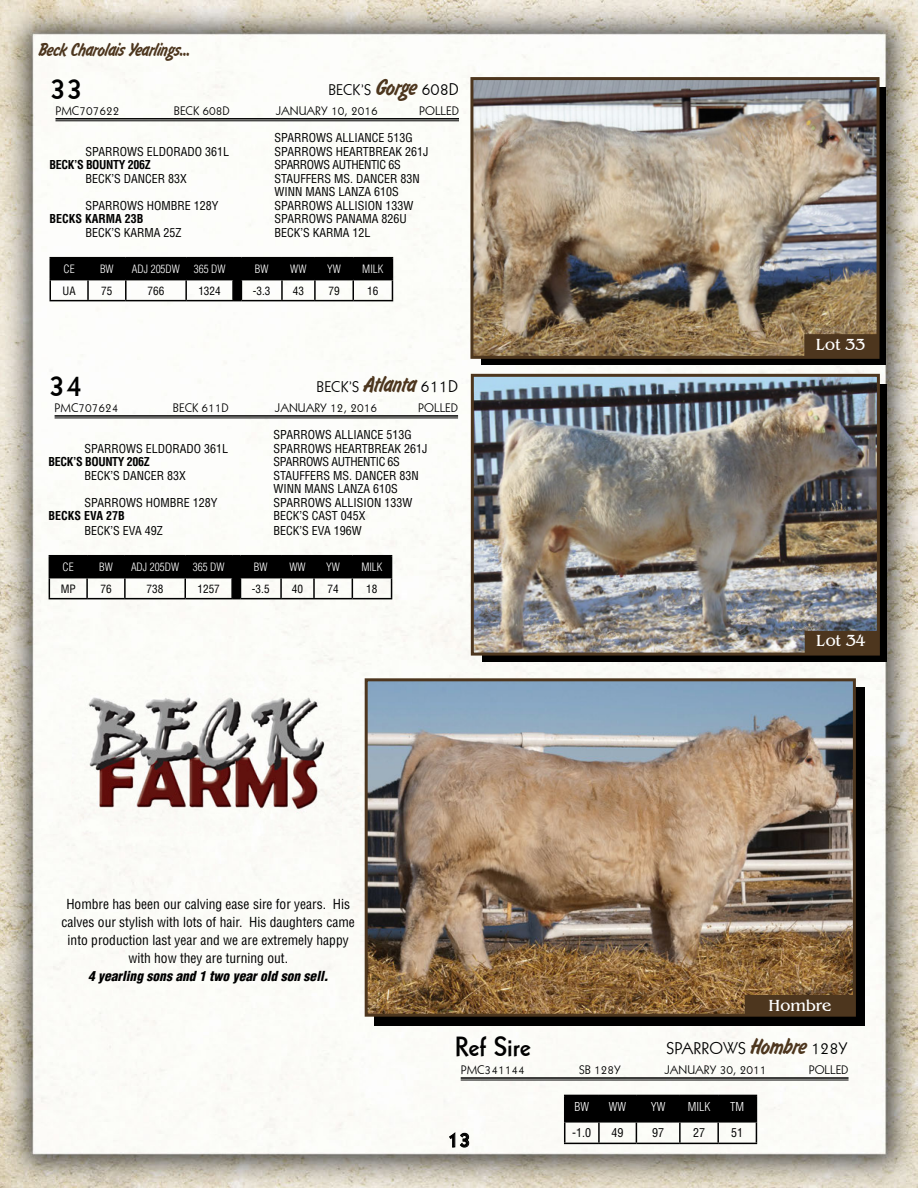
<style>
.page{position:relative;width:918px;height:1188px;background:#fff}
.page>*{position:absolute;margin:0;border:0;box-sizing:border-box;transform-origin:0 0}
.t1{font:30px "Geometric 231 BT Bold C";color:#000}
.t2{font:27px "Geometric 231 BT Bold C";color:#000}
.t3{font:24px "Flash D Ligh";color:#4d361e}
.t4{font:21px "Geometric 231 BT Bold C";color:#000}
.t5{font:19.5px "Flash D Ligh";color:#4d361e}
.t6{font:16.5px "Benguiat IT Cby BT";color:#fff}
.t7{font:16.5px "Geometric 231 BT Roman C";color:#000}
.t8{font:15px "Geometric 231 BT Roman C";color:#000}
.t9{font:condensed 13.5px/18px "Helvetica";color:#000;text-align:center}
.t10{font:condensed 12px/13.5px "Helvetica";color:#000}
.t11{font:12px "Geometric 231 BT Roman C";color:#000}
.t12{font:condensed 12px "Helvetica";letter-spacing:-.03em;color:#000}
.t13{font:700 condensed 12px "Helvetica";letter-spacing:-.03em;color:#000}
.t14{font:700 condensed 12px "Helvetica";color:#000}
.t15{font:300 condensed 12px "Helvetica";color:#fff}
.t16{font:300 condensed 11.25px "Helvetica";color:#fff}
.t17{font:condensed 11.25px "Helvetica";color:#000}
.s1{font-family:"Flash D Ligh";font-size:24px;color:#4d361e}
.s2{font-size:16.5px}
.s3{font-family:"Geometric 231 BT Roman C";font-size:15px;color:#000}
.s4{font-family:"Geometric 231 BT Roman C";font-size:16.5px;color:#000}
.s5{font-weight:900;font-style:italic}
</style>
<div class="page">
<img style="left:0;top:0;width:918px;height:1188px">
<svg style="left:449px;top:1132px;width:20px;height:16px"></svg>
<hr style="left:55px;top:415px;width:403px;height:2px;background:#000">
<hr style="left:55px;top:418px;width:403px;height:1px;background:#000">
<svg style="left:49px;top:555px;width:343px;height:44px"></svg>
<hr style="left:240px;top:598px;width:41px;height:1px;background:#000">
<hr style="left:281px;top:598px;width:33px;height:1px;background:#000">
<hr style="left:314px;top:598px;width:38px;height:1px;background:#000">
<hr style="left:352px;top:598px;width:40px;height:1px;background:#000">
<div style="left:482px;top:384px;width:405px;height:278px;background:#000"></div>
<img style="left:475px;top:378px;width:401px;height:274px">
<div style="left:471px;top:374px;width:409px;height:282px;border:3px solid #4d361e"></div>
<div style="left:805px;top:632px;width:72px;height:21px;background:#4d361e"></div>
<div style="left:805px;top:631px;width:72px;height:23px;border:2px solid #4d361e"></div>
<hr style="left:56px;top:118px;width:403px;height:2px;background:#000">
<hr style="left:56px;top:121px;width:403px;height:1px;background:#000">
<svg style="left:50px;top:257px;width:343px;height:44px"></svg>
<hr style="left:241px;top:300px;width:41px;height:1px;background:#000">
<hr style="left:282px;top:300px;width:33px;height:1px;background:#000">
<hr style="left:315px;top:300px;width:38px;height:1px;background:#000">
<hr style="left:353px;top:300px;width:40px;height:1px;background:#000">
<img style="left:73px;top:675px;width:268px;height:161px">
<hr style="left:461px;top:1077px;width:388px;height:2px;background:#000">
<hr style="left:461px;top:1080px;width:388px;height:1px;background:#000">
<svg style="left:564px;top:1095px;width:193px;height:48px"></svg>
<hr style="left:564px;top:1143px;width:35px;height:1px;background:#000">
<hr style="left:599px;top:1143px;width:37px;height:1px;background:#000">
<hr style="left:636px;top:1143px;width:44px;height:1px;background:#000">
<hr style="left:680px;top:1143px;width:38px;height:1px;background:#000">
<hr style="left:718px;top:1143px;width:39px;height:1px;background:#000">
<div style="left:375px;top:687px;width:490px;height:339px;background:#000"></div>
<img style="left:369px;top:682px;width:483px;height:331px">
<div style="left:365px;top:678px;width:491px;height:339px;border:3px solid #4d361e"></div>
<div style="left:745px;top:996px;width:109px;height:18px;background:#4d361e"></div>
<div style="left:745px;top:995px;width:110px;height:20px;border:2px solid #4d361e"></div>
<div style="left:482px;top:88px;width:404px;height:277px;background:#000"></div>
<img style="left:474px;top:81px;width:402px;height:274px">
<div style="left:470px;top:77px;width:410px;height:282px;border:3px solid #4d361e"></div>
<div style="left:805px;top:335px;width:71px;height:21px;background:#4d361e"></div>
<div style="left:804px;top:334px;width:73px;height:23px;border:2px solid #4d361e"></div>
<p class="t5" style="left:38px;top:39px;width:154px">Beck Charolais Yearlings...</p>
<p class="t1" style="left:50px;top:69px;width:35px">33</p>
<p class="t8" style="left:328px;top:80px;width:132px">BECK’S <span class="s1">Gorge</span> <span class="s2">608D</span></p>
<p class="t11" style="left:56px;top:103px;width:65px">PMC707622</p>
<p class="t11" style="left:174px;top:103px;width:58px">BECK 608D</p>
<p class="t11" style="left:276px;top:103px;width:103px">JANUARY 10, 2016</p>
<p class="t11" style="left:419px;top:103px;width:41px">POLLED</p>
<p class="t10" style="left:274px;top:131px;width:140px">SPARROWS ALLIANCE 513G</p>
<p class="t10" style="left:86px;top:144px;width:145px">SPARROWS ELDORADO 361L</p>
<p class="t10" style="left:274px;top:144px;width:156px">SPARROWS HEARTBREAK 261J</p>
<p class="t13" style="left:50px;top:157px;width:103px">BECK’S BOUNTY 206Z</p>
<p class="t12" style="left:274px;top:157px;width:128px">SPARROWS AUTHENTIC 6S</p>
<p class="t10" style="left:86px;top:171px;width:103px">BECK’S DANCER 83X</p>
<p class="t10" style="left:274px;top:171px;width:147px">STAUFFERS MS. DANCER 83N<br>WINN MANS LANZA 610S</p>
<p class="t10" style="left:86px;top:198px;width:134px">SPARROWS HOMBRE 128Y</p>
<p class="t10" style="left:274px;top:198px;width:140px">SPARROWS ALLISION 133W</p>
<p class="t14" style="left:50px;top:211px;width:96px">BECKS KARMA 23B</p>
<p class="t10" style="left:274px;top:212px;width:134px">SPARROWS PANAMA 826U</p>
<p class="t10" style="left:86px;top:225px;width:98px">BECK’S KARMA 25Z</p>
<p class="t10" style="left:274px;top:225px;width:98px">BECK’S KARMA 12L</p>
<p class="t16" style="left:64px;top:262px;width:13px">CE</p>
<p class="t16" style="left:100px;top:262px;width:15px">BW</p>
<p class="t16" style="left:132px;top:262px;width:95px">ADJ 205DW 365 DW</p>
<p class="t16" style="left:255px;top:262px;width:15px">BW</p>
<p class="t16" style="left:290px;top:262px;width:18px">WW</p>
<p class="t16" style="left:327px;top:262px;width:15px">YW</p>
<p class="t16" style="left:362px;top:262px;width:23px">MILK</p>
<p class="t17" style="left:63px;top:284px;width:15px">UA</p>
<p class="t17" style="left:101px;top:284px;width:13px">75</p>
<p class="t17" style="left:148px;top:284px;width:18px">766</p>
<p class="t17" style="left:198px;top:284px;width:24px">1324</p>
<p class="t17" style="left:253px;top:284px;width:19px">-3.3</p>
<p class="t17" style="left:293px;top:284px;width:13px">43</p>
<p class="t17" style="left:328px;top:284px;width:13px">79</p>
<p class="t17" style="left:367px;top:284px;width:13px">16</p>
<p class="t1" style="left:49px;top:366px;width:35px">34</p>
<p class="t3" style="left:317px;top:372px;width:143px"><span class="s3">BECK’S</span> Atlanta <span class="s4">611D</span></p>
<p class="t11" style="left:55px;top:400px;width:65px">PMC707624</p>
<p class="t11" style="left:173px;top:400px;width:58px">BECK 611D</p>
<p class="t11" style="left:275px;top:400px;width:103px">JANUARY 12, 2016</p>
<p class="t11" style="left:418px;top:400px;width:41px">POLLED</p>
<p class="t10" style="left:274px;top:428px;width:140px">SPARROWS ALLIANCE 513G</p>
<p class="t10" style="left:85px;top:441px;width:145px">SPARROWS ELDORADO 361L</p>
<p class="t10" style="left:274px;top:441px;width:156px">SPARROWS HEARTBREAK 261J</p>
<p class="t13" style="left:49px;top:454px;width:103px">BECK’S BOUNTY 206Z</p>
<p class="t12" style="left:274px;top:454px;width:128px">SPARROWS AUTHENTIC 6S</p>
<p class="t10" style="left:85px;top:468px;width:103px">BECK’S DANCER 83X</p>
<p class="t10" style="left:274px;top:468px;width:147px">STAUFFERS MS. DANCER 83N<br>WINN MANS LANZA 610S</p>
<p class="t10" style="left:85px;top:495px;width:134px">SPARROWS HOMBRE 128Y</p>
<p class="t10" style="left:274px;top:495px;width:140px">SPARROWS ALLISION 133W</p>
<p class="t14" style="left:49px;top:508px;width:78px">BECKS EVA 27B</p>
<p class="t10" style="left:274px;top:509px;width:94px">BECK’S CAST 045X</p>
<p class="t10" style="left:85px;top:523px;width:80px">BECK’S EVA 49Z</p>
<p class="t10" style="left:274px;top:523px;width:90px">BECK’S EVA 196W</p>
<p class="t16" style="left:63px;top:560px;width:13px">CE</p>
<p class="t16" style="left:99px;top:560px;width:15px">BW</p>
<p class="t16" style="left:131px;top:560px;width:95px">ADJ 205DW 365 DW</p>
<p class="t16" style="left:254px;top:560px;width:15px">BW</p>
<p class="t16" style="left:289px;top:560px;width:18px">WW</p>
<p class="t16" style="left:326px;top:560px;width:15px">YW</p>
<p class="t16" style="left:361px;top:560px;width:23px">MILK</p>
<p class="t17" style="left:61px;top:582px;width:17px">MP</p>
<p class="t17" style="left:100px;top:582px;width:13px">76</p>
<p class="t17" style="left:147px;top:582px;width:18px">738</p>
<p class="t17" style="left:197px;top:582px;width:24px">1257</p>
<p class="t17" style="left:252px;top:582px;width:19px">-3.5</p>
<p class="t17" style="left:292px;top:582px;width:13px">40</p>
<p class="t17" style="left:328px;top:582px;width:13px">74</p>
<p class="t17" style="left:366px;top:582px;width:13px">18</p>
<p class="t9" style="left:62px;top:895px;width:295px">Hombre has been our calving ease sire for years. His calves our stylish with lots of hair. His daughters came into production last year and we are extremely happy with how they are turning out.<br><span class="s5">4 yearling sons and 1 two year old son sell.</span></p>
<p class="t2" style="left:455px;top:1029px;width:78px">Ref Sire</p>
<p class="t6" style="left:816px;top:334px;width:51px">Lot 33</p>
<p class="t6" style="left:816px;top:631px;width:51px">Lot 34</p>
<p class="t6" style="left:767px;top:995px;width:66px">Ulti ate</p>
<p class="t6" style="left:769px;top:995px;width:55px">Hombr</p>
<p class="t7" style="left:667px;top:1038px;width:183px">SPARROWS <span class="s1">Hombre</span> 128Y</p>
<p class="t11" style="left:461px;top:1062px;width:65px">PMC341144</p>
<p class="t11" style="left:579px;top:1062px;width:43px">SB 128Y</p>
<p class="t11" style="left:665px;top:1062px;width:103px">JANUARY 30, 2011</p>
<p class="t11" style="left:809px;top:1062px;width:41px">POLLED</p>
<p class="t15" style="left:574px;top:1099px;width:16px">BW</p>
<p class="t15" style="left:609px;top:1099px;width:19px">WW</p>
<p class="t15" style="left:651px;top:1099px;width:16px">YW</p>
<p class="t15" style="left:688px;top:1099px;width:24px">MILK</p>
<p class="t15" style="left:730px;top:1099px;width:15px">TM</p>
<p class="t10" style="left:572px;top:1126px;width:20px">-1.0</p>
<p class="t10" style="left:612px;top:1126px;width:13px">49</p>
<p class="t10" style="left:652px;top:1126px;width:13px">97</p>
<p class="t10" style="left:693px;top:1126px;width:13px">27</p>
<p class="t10" style="left:731px;top:1126px;width:13px">51</p>
<p class="t4" style="left:447px;top:1126px;width:25px">13</p>
</div>
